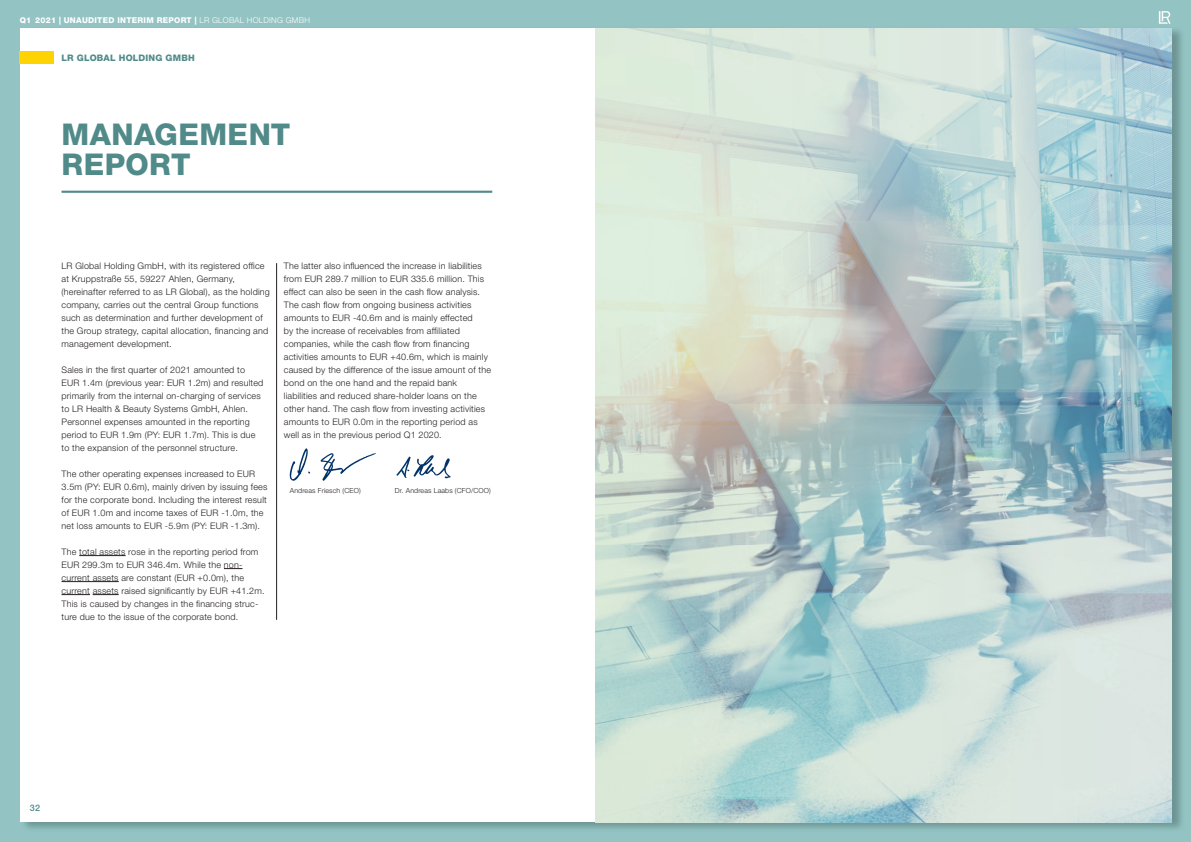
<style>
.page{position:relative;width:1191px;height:842px;background:#93c3c2}
.page>*{position:absolute;margin:0;border:0;box-sizing:border-box;transform-origin:0 0}
.t1{font:800 30px/30px "Helvetica Neue LT Pro";letter-spacing:.015em;color:#508a89}
.t2{font:300 9px/13px "Helvetica Neue LT Pro";letter-spacing:.02em;color:#231f20}
.t3{font:800 9px "Helvetica Neue LT Pro";letter-spacing:.02em;color:#508a89}
.t4{font:500 9px "Helvetica Neue LT Pro";color:#508a89}
.t5{font:800 8px "Helvetica Neue LT Pro";letter-spacing:.03em;color:#fff}
.t6{font:300 7px "Helvetica Neue LT Pro";letter-spacing:.02em;color:#231f20}
.s1{font-weight:300}
</style>
<div class="page">
<img style="left:21px;top:26px;width:1164px;height:34px">
<img style="left:1150px;top:60px;width:35px;height:772px">
<img style="left:21px;top:822px;width:1129px;height:10px">
<div style="left:20px;top:28px;width:1151px;height:794px;background:#fff"></div>
<svg style="left:1158px;top:11px;width:12px;height:13px"></svg>
<div style="left:20px;top:51px;width:34px;height:13px;background:#fed304"></div>
<hr style="left:62px;top:191px;width:430px;height:2px;background:#508a89">
<hr style="left:276px;top:263px;width:1px;height:357px;background:#231f20">
<hr style="left:79px;top:555px;width:47px;height:1px;background:#231f20">
<svg style="left:224px;top:568px;width:18px;height:1px"></svg>
<hr style="left:62px;top:581px;width:57px;height:1px;background:#231f20">
<svg style="left:62px;top:594px;width:57px;height:1px"></svg>
<img style="left:595px;top:28px;width:576px;height:794px">
<img style="left:396px;top:455px;width:55px;height:24px">
<img style="left:289px;top:448px;width:87px;height:33px">
<p class="t5" style="left:20px;top:15px;width:292px">Q1 2021 | UNAUDITED INTERIM REPORT | <span class="s1">LR GLOBAL HOLDING GMBH</span></p>
<p class="t3" style="left:62px;top:52px;width:135px">LR GLOBAL HOLDING GMBH</p>
<h1 class="t1" style="left:62px;top:119px;width:230px">MANAGEMENT<br>REPORT</h1>
<p class="t2" style="left:62px;top:259px;width:210px">LR Global Holding GmbH, with its registered office at Kruppstraße 55, 59227 Ahlen, Germany, (hereinafter referred to as LR Global), as the holding company, carries out the central Group functions such as determination and further development of the Group strategy, capital allocation, financing and management development.</p>
<p class="t2" style="left:62px;top:363px;width:203px">Sales in the first quarter of 2021 amounted to EUR 1.4m (previous year: EUR 1.2m) and resulted primarily from the internal on-charging of services to LR Health &amp; Beauty Systems GmbH, Ahlen.<br>Personnel expenses amounted in the reporting period to EUR 1.9m (PY: EUR 1.7m). This is due to the expansion of the personnel structure.</p>
<p class="t2" style="left:62px;top:467px;width:207px">The other operating expenses increased to EUR 3.5m (PY: EUR 0.6m), mainly driven by issuing fees for the corporate bond. Including the interest result of EUR 1.0m and income taxes of EUR -1.0m, the net loss amounts to EUR -5.9m (PY: EUR -1.3m).</p>
<p class="t2" style="left:62px;top:545px;width:205px">The total assets rose in the reporting period from EUR 299.3m to EUR 346.4m. While the non&shy;current assets are constant (EUR +0.0m), the current assets raised significantly by EUR +41.2m.<br>This is caused by changes in the financing struc&shy;ture due to the issue of the corporate bond.</p>
<p class="t2" style="left:284px;top:259px;width:209px">The latter also influenced the increase in liabilities from EUR 289.7 million to EUR 335.6 million. This effect can also be seen in the cash flow analysis.<br>The cash flow from ongoing business activities amounts to EUR -40.6m and is mainly effected<br>by the increase of receivables from affiliated companies, while the cash flow from financing activities amounts to EUR +40.6m, which is mainly caused by the difference of the issue amount of the bond on the one hand and the repaid bank liabilities and reduced share-holder loans on the other hand. The cash flow from investing activities amounts to EUR 0.0m in the reporting period as well as in the previous period Q1 2020.</p>
<p class="t6" style="left:290px;top:486px;width:72px">Andreas Friesch (CEO)</p>
<p class="t6" style="left:395px;top:486px;width:97px">Dr. Andreas Laabs (CFO/COO)</p>
<p class="t4" style="left:30px;top:802px;width:12px">32</p>
</div>
